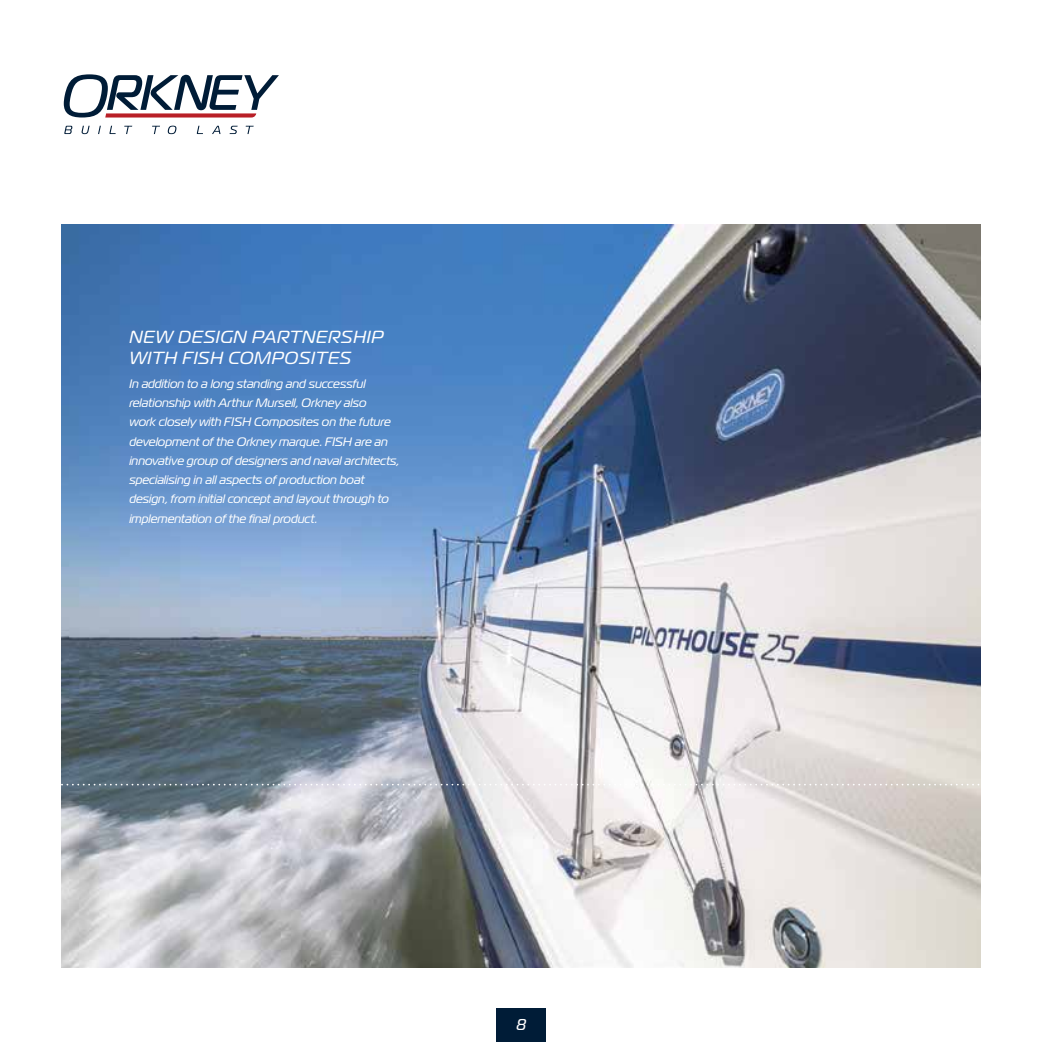
<style>
.page{position:relative;width:1042px;height:1042px;background:#fff}
.page>*{position:absolute;margin:0;border:0;box-sizing:border-box;transform-origin:0 0}
.t1{font:italic 17.5px/21px "Magistral";letter-spacing:.04em;color:#fff}
.t2{font:italic 15.75px "Magistral";color:#fff}
.t3{font:italic 12.25px/19.2px "Magistral";color:#fff}
</style>
<div class="page">
<img style="left:61px;top:224px;width:919px;height:743px">
<hr style="left:1041px;top:0;width:1px;height:1042px;background:#001c37">
<div style="left:496px;top:1008px;width:50px;height:34px;background:#001c37"></div>
<svg style="left:64px;top:126px;width:8px;height:8px"></svg>
<svg style="left:82px;top:126px;width:8px;height:8px"></svg>
<svg style="left:98px;top:126px;width:3px;height:8px"></svg>
<svg style="left:124px;top:126px;width:8px;height:8px"></svg>
<svg style="left:152px;top:126px;width:8px;height:8px"></svg>
<svg style="left:168px;top:126px;width:8px;height:8px"></svg>
<svg style="left:212px;top:126px;width:8px;height:8px"></svg>
<svg style="left:230px;top:126px;width:8px;height:8px"></svg>
<svg style="left:246px;top:126px;width:8px;height:8px"></svg>
<svg style="left:64px;top:74px;width:215px;height:43px"></svg>
<svg style="left:61px;top:784px;width:981px;height:1px"></svg>
<h1 class="t1" style="left:129px;top:326px;width:256px">NEW DESIGN PARTNERSHIP<br>WITH FISH COMPOSITES</h1>
<p class="t3" style="left:129px;top:374px;width:272px">In addition to a long standing and successful relationship with Arthur Mursell, Orkney also<br>work closely with FISH Composites on the future development of the Orkney marque. FISH are an innovative group of designers and naval architects, specialising in all aspects of production boat design, from initial concept and layout through to implementation of the final product.</p>
<p class="t2" style="left:516px;top:1014px;width:11px">8</p>
</div>
